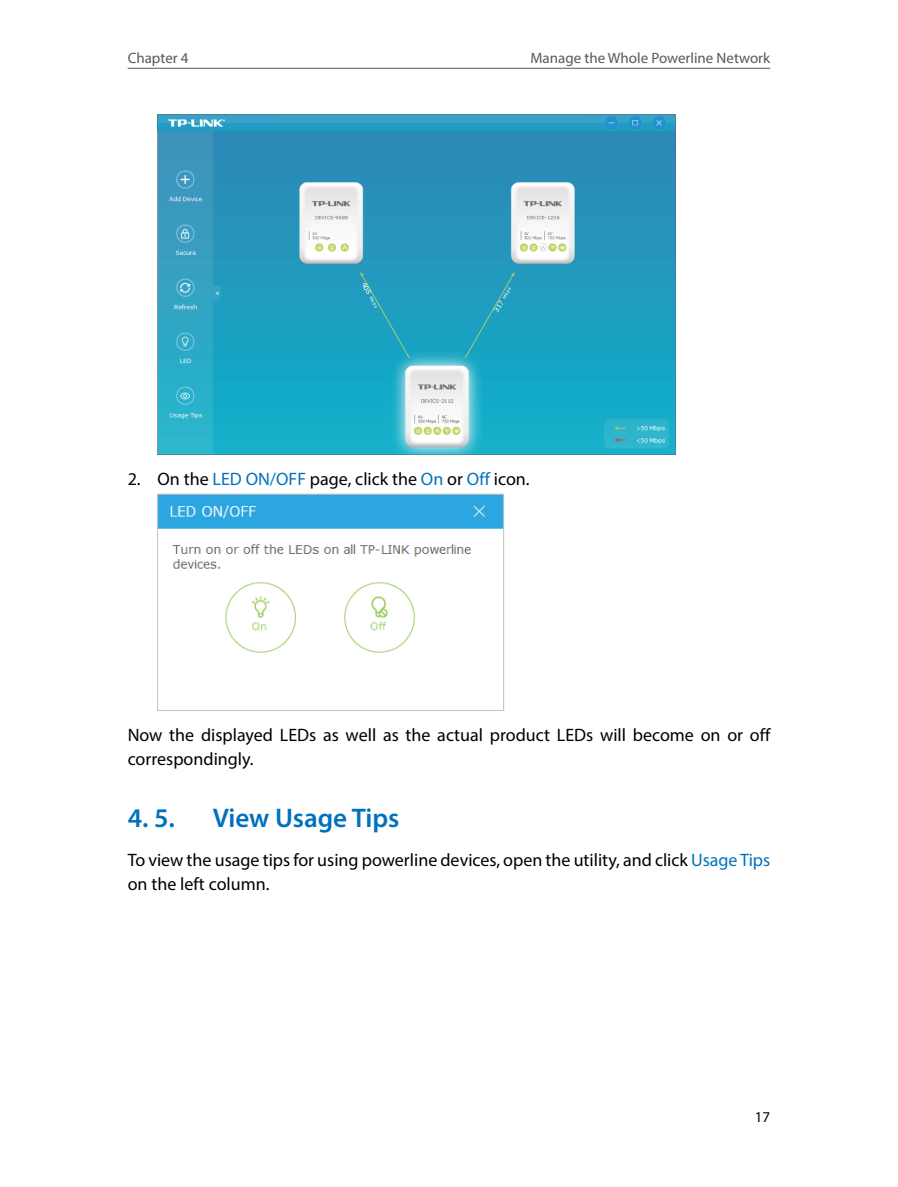
<style>
.page{position:relative;width:898px;height:1187px;background:#fff}
.page>*{position:absolute;margin:0;border:0;box-sizing:border-box;transform-origin:0 0}
.t1{font:600 27px "Myriad Pro";color:#0071be}
.t2{font:18px/24px "Myriad Pro";color:#000}
.t3{font:15px "Myriad Pro";color:#5a5757}
.t4{font:15px "Myriad Pro";color:#000}
.s1{color:#0071be}
</style>
<div class="page">
<hr style="left:128px;top:68px;width:642px;height:1px;background:#5a5757">
<img style="left:157px;top:114px;width:518px;height:340px">
<img style="left:159px;top:496px;width:342px;height:157px">
<div style="left:157px;top:494px;width:346px;height:216px;border:1px solid #bfc0c0"></div>
<p class="t3" style="left:128px;top:48px;width:62px">Chapter 4</p>
<p class="t3" style="left:530px;top:48px;width:241px">Manage the Whole Powerline Network</p>
<p class="t2" style="left:128px;top:466px;width:403px">2. On the <span class="s1">LED ON/OFF</span> page, click the <span class="s1">On</span> or <span class="s1">Off</span> icon.</p>
<p class="t2" style="left:128px;top:722px;width:644px">Now the displayed LEDs as well as the actual product LEDs will become on or off correspondingly.</p>
<h1 class="t1" style="left:128px;top:801px;width:45px">4. 5.</h1>
<h1 class="t1" style="left:213px;top:801px;width:188px">View Usage Tips</h1>
<p class="t2" style="left:128px;top:847px;width:644px">To view the usage tips for using powerline devices, open the utility, and click <span class="s1">Usage Tips </span>on the left column.</p>
<p class="t4" style="left:754px;top:1107px;width:17px">17</p>
</div>
